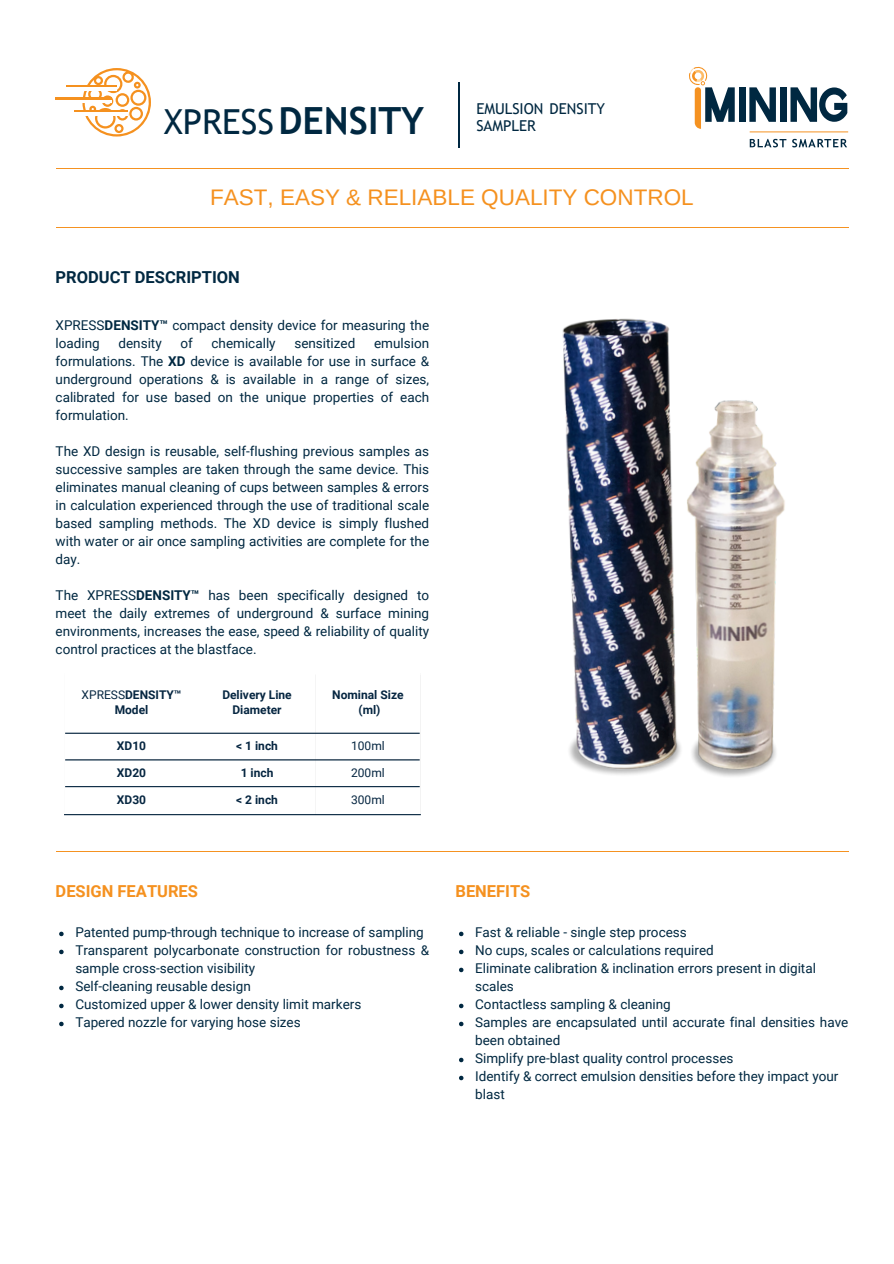
<style>
.page{position:relative;width:894px;height:1264px;background:#fff}
.page>*{position:absolute;margin:0;border:0;box-sizing:border-box;transform-origin:0 0}
.t1{font:700 37.35px "Trebuchet MS";color:#002841}
.t2{font:22.5px "Arimo";color:#f5911f}
.t3{font:700 16.5px "Roboto";color:#f5911f}
.t4{font:700 16.5px "Roboto";color:#002841}
.t5{font:15px/16.8px "Trebuchet MS";color:#002841}
.t6{font:13.5px/18px "Roboto";color:#002841}
.t7{font:700 12px/15px "Roboto";color:#062641;text-align:center}
.t8{font:12px "Roboto";color:#062641}
.s1{font-weight:400;font-size:34.5px}
.s2{font-weight:700}
.s3{font-weight:400}
</style>
<div class="page">
<svg style="left:82px;top:68px;width:69px;height:68px"></svg>
<hr style="left:66px;top:85px;width:51px;height:3px;background:#f5911f">
<hr style="left:66px;top:87px;width:51px;height:3px;background:#fff">
<hr style="left:74px;top:110px;width:54px;height:3px;background:#f5911f">
<hr style="left:74px;top:113px;width:54px;height:2px;background:#fff">
<hr style="left:56px;top:98px;width:56px;height:2px;background:#f5911f">
<hr style="left:56px;top:100px;width:56px;height:3px;background:#fff">
<hr style="left:458px;top:82px;width:1px;height:66px;background:#002841">
<hr style="left:56px;top:168px;width:792px;height:1px;background:#f59221">
<hr style="left:56px;top:227px;width:792px;height:1px;background:#f59221">
<hr style="left:56px;top:851px;width:792px;height:1px;background:#f59221">
<div style="left:779px;top:87px;width:7px;height:35px;background:#002841"></div>
<div style="left:738px;top:87px;width:7px;height:35px;background:#002841"></div>
<svg style="left:749px;top:87px;width:26px;height:35px"></svg>
<svg style="left:790px;top:87px;width:57px;height:35px"></svg>
<svg style="left:689px;top:66px;width:45px;height:63px"></svg>
<svg style="left:749px;top:139px;width:37px;height:8px"></svg>
<svg style="left:792px;top:139px;width:54px;height:8px"></svg>
<hr style="left:749px;top:132px;width:98px;height:1px;background:#f59221">
<img style="left:562px;top:318px;width:223px;height:459px">
<svg style="left:59px;top:931px;width:5px;height:5px"></svg>
<svg style="left:59px;top:949px;width:5px;height:5px"></svg>
<svg style="left:59px;top:985px;width:5px;height:5px"></svg>
<svg style="left:59px;top:1003px;width:5px;height:5px"></svg>
<svg style="left:59px;top:1021px;width:5px;height:5px"></svg>
<svg style="left:459px;top:931px;width:4px;height:5px"></svg>
<svg style="left:459px;top:949px;width:4px;height:5px"></svg>
<svg style="left:459px;top:967px;width:4px;height:5px"></svg>
<svg style="left:459px;top:1003px;width:4px;height:5px"></svg>
<svg style="left:459px;top:1021px;width:4px;height:5px"></svg>
<svg style="left:459px;top:1057px;width:4px;height:5px"></svg>
<svg style="left:459px;top:1075px;width:4px;height:5px"></svg>
<hr style="left:65px;top:732px;width:354px;height:1px;background:#062641">
<hr style="left:65px;top:759px;width:354px;height:1px;background:#062641">
<hr style="left:65px;top:786px;width:354px;height:1px;background:#062641">
<hr style="left:64px;top:814px;width:356px;height:1px;background:#062641">
<h2 class="t1" style="left:164px;top:99px;width:262px"><span class="s1">XPRESS</span>DENSITY</h2>
<p class="t5" style="left:476px;top:100px;width:130px">EMULSION DENSITY<br>SAMPLER</p>
<p class="t2" style="left:210px;top:184px;width:485px">FAST, EASY &amp; RELIABLE QUALITY CONTROL</p>
<p class="t4" style="left:56px;top:268px;width:186px">PRODUCT DESCRIPTION</p>
<p class="t6" style="left:56px;top:316px;width:375px">XPRESS<span class="s2">DENSITY™</span> compact density device for measuring the loading</p>
<p class="t6" style="left:118px;top:334px;width:45px">density</p>
<p class="t6" style="left:180px;top:334px;width:14px">of</p>
<p class="t6" style="left:211px;top:334px;width:66px">chemically</p>
<p class="t6" style="left:294px;top:334px;width:62px">sensitized</p>
<p class="t6" style="left:56px;top:334px;width:375px;text-align:justify;text-indent:318px">emulsion formulations. The <span class="s2">XD</span> device is available for use in surface &amp; underground operations &amp; is available in a range of sizes, calibrated for use based on the unique properties of each formulation.</p>
<h3 class="t6" style="left:56px;top:442px;width:375px;text-align:justify">The XD design is reusable, self-flushing previous samples as successive samples are taken through the same device. This eliminates manual cleaning of cups between samples &amp; errors in calculation experienced through the use of traditional scale based sampling methods. The XD device is simply flushed with water or air once sampling activities are complete for the day.</h3>
<h4 class="t6" style="left:56px;top:586px;width:375px;text-align:justify">The XPRESS<span class="s2">DENSITY™</span> has been specifically designed to meet the daily extremes of underground &amp; surface mining environments, increases the ease, speed &amp; reliability of quality control practices at the blastface.</h4>
<h4 class="t7" style="left:82px;top:687px;width:101px"><span class="s3">XPRESS</span>DENSITY™<br>Model</h4>
<h4 class="t7" style="left:222px;top:687px;width:71px">Delivery Line<br>Diameter</h4>
<p class="t7" style="left:332px;top:687px;width:73px">Nominal Size</p>
<p class="t7" style="left:358px;top:702px;width:23px">(ml)</p>
<p class="t7" style="left:117px;top:738px;width:31px">XD10</p>
<p class="t7" style="left:236px;top:738px;width:43px">&lt; 1 inch</p>
<p class="t8" style="left:351px;top:739px;width:35px">100ml</p>
<p class="t7" style="left:117px;top:765px;width:31px">XD20</p>
<p class="t7" style="left:241px;top:765px;width:34px">1 inch</p>
<p class="t8" style="left:351px;top:765px;width:35px">200ml</p>
<p class="t7" style="left:117px;top:792px;width:31px">XD30</p>
<p class="t7" style="left:236px;top:792px;width:43px">&lt; 2 inch</p>
<p class="t8" style="left:351px;top:793px;width:35px">300ml</p>
<p class="t3" style="left:56px;top:881px;width:144px">DESIGN FEATURES</p>
<p class="t3" style="left:455px;top:881px;width:76px">BENEFITS</p>
<p class="t6" style="left:75px;top:923px;width:350px">Patented pump-through technique to increase of sampling</p>
<p class="t6" style="left:75px;top:941px;width:355px">Transparent polycarbonate construction for robustness &amp; sample cross-section visibility</p>
<p class="t6" style="left:75px;top:977px;width:177px">Self-cleaning reusable design</p>
<p class="t6" style="left:75px;top:995px;width:287px">Customized upper &amp; lower density limit markers</p>
<p class="t6" style="left:75px;top:1013px;width:227px">Tapered nozzle for varying hose sizes</p>
<p class="t6" style="left:475px;top:923px;width:213px">Fast &amp; reliable - single step process</p>
<p class="t6" style="left:475px;top:941px;width:240px">No cups, scales or calculations required</p>
<p class="t6" style="left:475px;top:959px;width:342px">Eliminate calibration &amp; inclination errors present in digital scales</p>
<p class="t6" style="left:475px;top:995px;width:197px">Contactless sampling &amp; cleaning</p>
<p class="t6" style="left:475px;top:1013px;width:374px">Samples are encapsulated until accurate final densities have been obtained</p>
<p class="t6" style="left:475px;top:1049px;width:260px">Simplify pre-blast quality control processes</p>
<p class="t6" style="left:475px;top:1067px;width:365px">Identify &amp; correct emulsion densities before they impact your blast</p>
</div>
